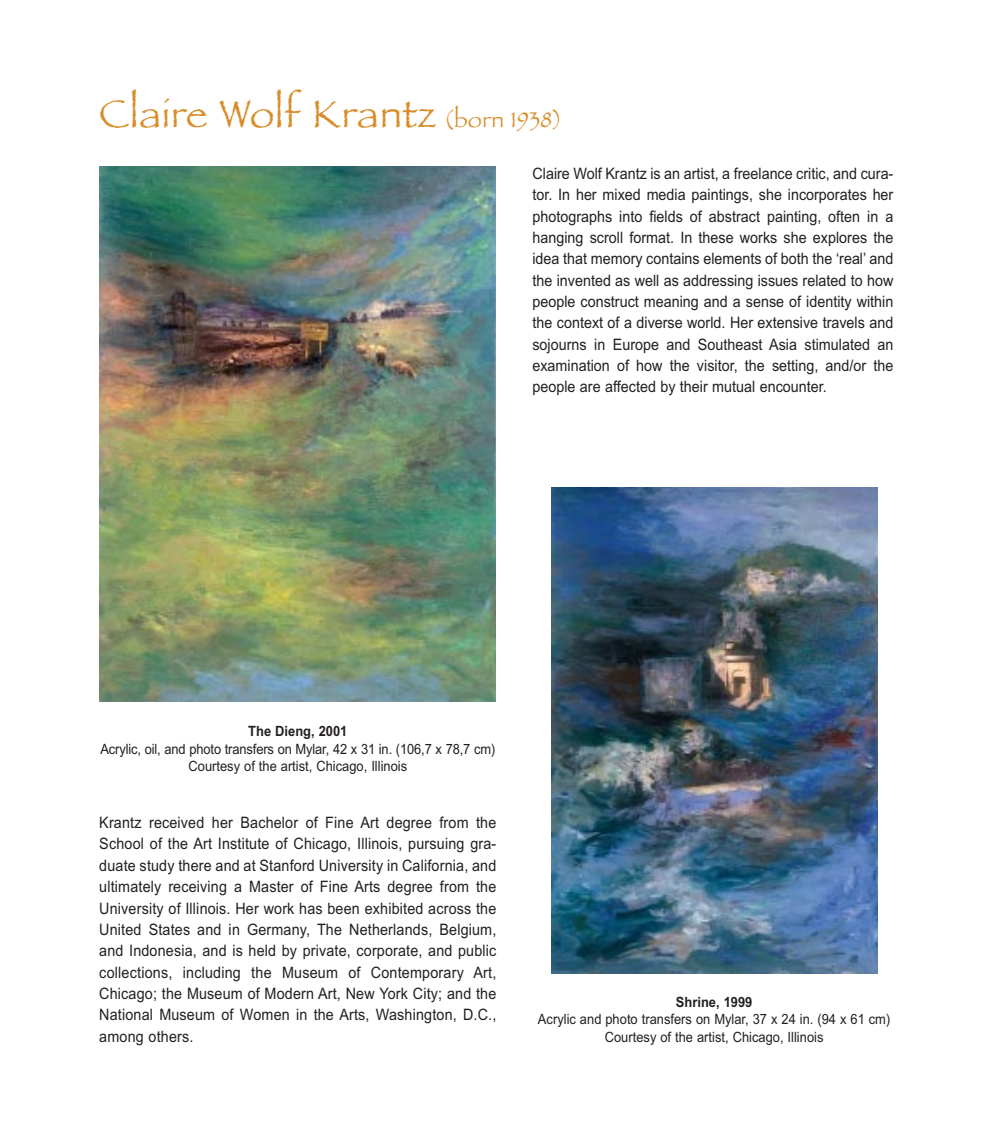
<style>
.page{position:relative;width:993px;height:1141px;background:#fff}
.page>*{position:absolute;margin:0;border:0;box-sizing:border-box;transform-origin:0 0}
.t1{font:40.25px "Papyrus";letter-spacing:.02em;color:#d88d29}
.t2{font:15.75px/21.3px "Arial Narrow";color:#231f20;text-align:justify;scale:1.11 1}
.t3{font:14.17px/17.5px "Arial Narrow";color:#231f20;text-align:center;scale:1.11 1}
.t4{font:700 14.17px "Arial Narrow";color:#231f20;scale:1.11 1}
.s1{font-size:22.75px}
</style>
<div class="page">
<img style="left:551px;top:487px;width:325px;height:486px">
<img style="left:99px;top:166px;width:396px;height:536px">
<h1 class="t1" style="left:99px;top:89px;width:464px">Claire Wolf Krantz <span class="s1">(born 1938)</span></h1>
<p class="t2" style="left:532px;top:164px;width:326px">Claire Wolf Krantz is an artist, a freelance critic, and cura&shy;tor. In her mixed media paintings, she incorporates her photographs into fields of abstract painting, often in a hanging scroll format. In these works she explores the idea that memory contains elements of both the ‘real’ and the invented as well as addressing issues related to how people construct meaning and a sense of identity within the context of a diverse world. Her extensive travels and sojourns in Europe and Southeast Asia stimulated an examination of how the visitor, the setting, and/or the people are affected by their mutual encounter.</p>
<p class="t4" style="left:248px;top:726px;width:91px">The Dieng, 2001</p>
<p class="t3" style="left:100px;top:741px;width:357px">Acrylic, oil, and photo transfers on Mylar, 42 x 31 in. (106,7 x 78,7 cm)<br>Courtesy of the artist, Chicago, Illinois</p>
<p class="t2" style="left:99px;top:813px;width:359px">Krantz received her Bachelor of Fine Art degree from the School of the Art Institute of Chicago, Illinois, pursuing gra&shy;duate study there and at Stanford University in California, and ultimately receiving a Master of Fine Arts degree from the University of Illinois. Her work has been exhibited across the United States and in Germany, The Netherlands, Belgium, and Indonesia, and is held by private, corporate, and public collections, including the Museum of Contemporary Art, Chicago; the Museum of Modern Art, New York City; and the National Museum of Women in the Arts, Washington, D.C., among others.</p>
<p class="t4" style="left:675px;top:997px;width:70px">Shrine, 1999</p>
<p class="t3" style="left:537px;top:1012px;width:319px">Acrylic and photo transfers on Mylar, 37 x 24 in. (94 x 61 cm)<br>Courtesy of the artist, Chicago, Illinois</p>
</div>
